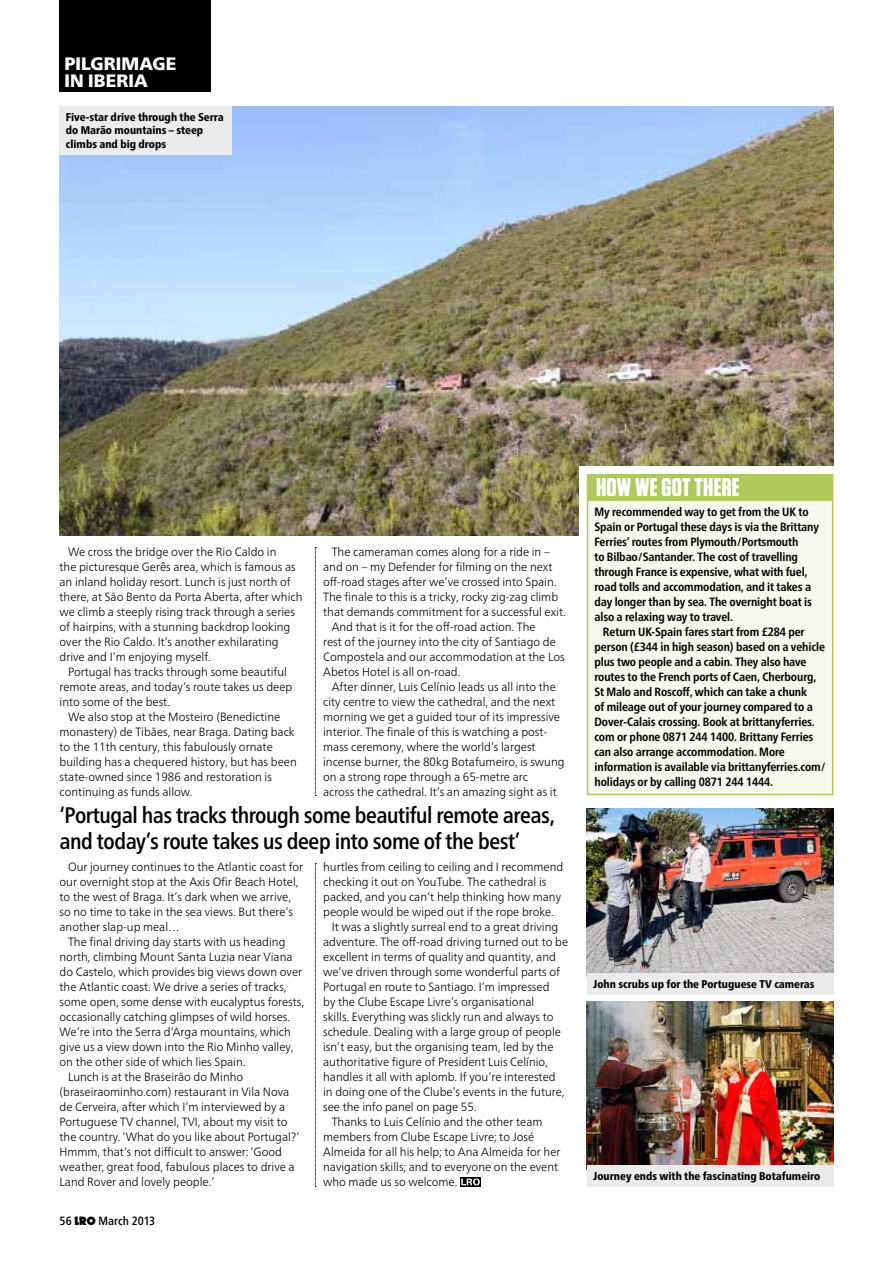
<style>
.page{position:relative;width:893px;height:1263px;background:#fff}
.page>*{position:absolute;margin:0;border:0;box-sizing:border-box;transform-origin:0 0}
.t1{font:700 25.5px "Tungsten";letter-spacing:.01em;color:#fff}
.t2{font:500 condensed 22.5px/25.5px "Frutiger Neue LT Pro";letter-spacing:-.02em;color:#000}
.t3{font:900 18px/16.5px "Frutiger Neue LT Pro";letter-spacing:.005em;color:#fff}
.t4{font:300 12px/15px "Frutiger Neue LT Pro";color:#000;scale:.95 1}
.t5{font:700 condensed 12px/15px "Frutiger Neue LT Pro";letter-spacing:-.01em;color:#000}
.t6{font:500 condensed 12px "Frutiger Neue LT Pro";letter-spacing:.01em;color:#000}
.t7{font:800 condensed 11.25px/13.5px "Frutiger Neue LT Pro";color:#000}
.s1{font-family:"Cg Dynamo";font-weight:400;font-stretch:normal}
</style>
<div class="page">
<div style="left:60px;top:0;width:151px;height:91px;background:#000"></div>
<img style="left:60px;top:106px;width:773px;height:430px">
<svg style="left:460px;top:1177px;width:21px;height:9px"></svg>
<svg style="left:461px;top:1178px;width:19px;height:7px"></svg>
<div style="left:579px;top:466px;width:261px;height:140px;background:#fff"></div>
<svg style="left:315px;top:863px;width:1px;height:324px"></svg>
<svg style="left:315px;top:547px;width:1px;height:249px"></svg>
<img style="left:587px;top:809px;width:246px;height:164px">
<img style="left:587px;top:1001px;width:246px;height:164px">
<div style="left:587px;top:474px;width:246px;height:321px;background:#f7f9ef;border:2px solid #b1c85e"></div>
<div style="left:587px;top:474px;width:246px;height:27px;background:#b1c85e"></div>
<div style="left:587px;top:973px;width:246px;height:22px;background:#ebebeb"></div>
<div style="left:60px;top:106px;width:172px;height:48px;background:#ebebeb"></div>
<div style="left:587px;top:1165px;width:246px;height:21px;background:#ebebeb"></div>
<h3 class="t3" style="left:65px;top:56px;width:113px">PILGRIMAGE<br>IN IBERIA</h3>
<p class="t7" style="left:66px;top:110px;width:159px">Five-star drive through the Serra do Marão mountains – steep climbs and big drops</p>
<p class="t4" style="left:60px;top:545px;width:257px;text-indent:9px">We cross the bridge over the Rio Caldo in<br>the picturesque Gerês area, which is famous as an inland holiday resort. Lunch is just north of there, at São Bento da Porta Aberta, after which we climb a steeply rising track through a series of hairpins, with a stunning backdrop looking over the Rio Caldo. It’s another exhilarating drive and I’m enjoying myself.</p>
<p class="t4" style="left:60px;top:665px;width:247px;text-indent:9px">Portugal has tracks through some beautiful remote areas, and today’s route takes us deep into some of the best.</p>
<p class="t4" style="left:60px;top:710px;width:251px;text-indent:9px">We also stop at the Mosteiro (Benedictine monastery) de Tibães, near Braga. Dating back to the 11th century, this fabulously ornate building has a chequered history, but has been state-owned since 1986 and restoration is continuing as funds allow.</p>
<p class="t4" style="left:332px;top:545px;width:231px">The cameraman comes along for a ride in –</p>
<p class="t4" style="left:323px;top:560px;width:243px">and on – my Defender for filming on the next</p>
<p class="t4" style="left:323px;top:575px;width:247px">off-road stages after we’ve crossed into Spain.</p>
<p class="t4" style="left:323px;top:590px;width:249px">The finale to this is a tricky, rocky zig-zag climb</p>
<p class="t4" style="left:323px;top:605px;width:257px">that demands commitment for a successful exit.</p>
<p class="t4" style="left:332px;top:620px;width:216px">And that is it for the off-road action. The</p>
<p class="t4" style="left:323px;top:635px;width:246px">rest of the journey into the city of Santiago de</p>
<p class="t4" style="left:323px;top:650px;width:256px">Compostela and our accommodation at the Los</p>
<p class="t4" style="left:323px;top:665px;width:146px">Abetos Hotel is all on-road.</p>
<p class="t4" style="left:332px;top:680px;width:237px">After dinner, Luis Celínio leads us all into the</p>
<p class="t4" style="left:323px;top:695px;width:246px">city centre to view the cathedral, and the next</p>
<p class="t4" style="left:323px;top:710px;width:251px">morning we get a guided tour of its impressive</p>
<p class="t4" style="left:323px;top:725px;width:238px">interior. The finale of this is watching a post-</p>
<p class="t4" style="left:323px;top:740px;width:225px">mass ceremony, where the world’s largest</p>
<p class="t4" style="left:323px;top:755px;width:256px">incense burner, the 80kg Botafumeiro, is swung</p>
<p class="t4" style="left:323px;top:770px;width:217px">on a strong rope through a 65-metre arc</p>
<p class="t4" style="left:323px;top:785px;width:248px">across the cathedral. It’s an amazing sight as it</p>
<h2 class="t2" style="left:60px;top:803px;width:497px">‘Portugal has tracks through some beautiful remote areas, and today’s route takes us deep into some of the best’</h2>
<p class="t4" style="left:60px;top:860px;width:258px;text-indent:9px">Our journey continues to the Atlantic coast for our overnight stop at the Axis Ofir Beach Hotel, to the west of Braga. It’s dark when we arrive, so no time to take in the sea views. But there’s another slap-up meal…</p>
<p class="t4" style="left:68px;top:935px;width:230px">The final driving day starts with us heading</p>
<p class="t4" style="left:60px;top:950px;width:247px">north, climbing Mount Santa Luzia near Viana</p>
<p class="t4" style="left:60px;top:965px;width:257px">do Castelo, which provides big views down over</p>
<p class="t4" style="left:60px;top:980px;width:241px">the Atlantic coast. We drive a series of tracks,</p>
<p class="t4" style="left:60px;top:995px;width:259px">some open, some dense with eucalyptus forests,</p>
<p class="t4" style="left:60px;top:1010px;width:244px">occasionally catching glimpses of wild horses.</p>
<p class="t4" style="left:60px;top:1025px;width:245px">We’re into the Serra d’Arga mountains, which</p>
<p class="t4" style="left:60px;top:1040px;width:248px">give us a view down into the Rio Minho valley,</p>
<p class="t4" style="left:60px;top:1055px;width:197px">on the other side of which lies Spain.</p>
<p class="t4" style="left:68px;top:1070px;width:186px">Lunch is at the Braseirão do Minho</p>
<p class="t4" style="left:60px;top:1085px;width:243px">(braseiraominho.com) restaurant in Vila Nova</p>
<p class="t4" style="left:60px;top:1100px;width:239px">de Cerveira, after which I’m interviewed by a</p>
<p class="t4" style="left:60px;top:1115px;width:242px">Portuguese TV channel, TVI, about my visit to</p>
<p class="t4" style="left:60px;top:1130px;width:254px">the country. ‘What do you like about Portugal?’</p>
<p class="t4" style="left:60px;top:1145px;width:236px">Hmmm, that’s not difficult to answer: ‘Good</p>
<p class="t4" style="left:60px;top:1160px;width:249px">weather, great food, fabulous places to drive a</p>
<p class="t4" style="left:60px;top:1175px;width:165px">Land Rover and lovely people.’</p>
<p class="t6" style="left:60px;top:1214px;width:97px">56 <span class="s1">LRO</span> March 2013</p>
<p class="t4" style="left:323px;top:860px;width:254px">hurtles from ceiling to ceiling and I recommend</p>
<p class="t4" style="left:323px;top:875px;width:236px">checking it out on YouTube. The cathedral is</p>
<p class="t4" style="left:323px;top:890px;width:252px">packed, and you can’t help thinking how many</p>
<p class="t4" style="left:323px;top:905px;width:244px">people would be wiped out if the rope broke.</p>
<p class="t4" style="left:332px;top:920px;width:240px">It was a slightly surreal end to a great driving</p>
<p class="t4" style="left:323px;top:935px;width:259px">adventure. The off-road driving turned out to be</p>
<p class="t4" style="left:323px;top:950px;width:246px">excellent in terms of quality and quantity, and</p>
<p class="t4" style="left:323px;top:965px;width:251px">we’ve driven through some wonderful parts of</p>
<p class="t4" style="left:323px;top:980px;width:240px">Portugal en route to Santiago. I’m impressed</p>
<p class="t4" style="left:323px;top:995px;width:224px">by the Clube Escape Livre’s organisational</p>
<p class="t4" style="left:323px;top:1010px;width:244px">skills. Everything was slickly run and always to</p>
<p class="t4" style="left:323px;top:1025px;width:252px">schedule. Dealing with a large group of people</p>
<p class="t4" style="left:323px;top:1040px;width:244px">isn’t easy, but the organising team, led by the</p>
<p class="t4" style="left:323px;top:1055px;width:238px">authoritative figure of President Luis Celínio,</p>
<p class="t4" style="left:323px;top:1070px;width:246px">handles it all with aplomb. If you’re interested</p>
<p class="t4" style="left:323px;top:1085px;width:256px">in doing one of the Clube’s events in the future,</p>
<p class="t4" style="left:323px;top:1100px;width:163px">see the info panel on page 55.</p>
<p class="t4" style="left:332px;top:1115px;width:223px">Thanks to Luis Celínio and the other team</p>
<p class="t4" style="left:323px;top:1130px;width:224px">members from Clube Escape Livre; to José</p>
<p class="t4" style="left:323px;top:1145px;width:251px">Almeida for all his help; to Ana Almeida for her</p>
<p class="t4" style="left:323px;top:1160px;width:249px">navigation skills; and to everyone on the event</p>
<p class="t4" style="left:323px;top:1175px;width:143px">who made us so welcome.</p>
<h1 class="t1" style="left:596px;top:474px;width:145px">HOW WE GOT THERE</h1>
<p class="t5" style="left:594px;top:505px;width:226px">My recommended way to get from the UK to Spain or Portugal these days is via the Brittany Ferries’ routes from Plymouth/Portsmouth<br>to Bilbao/Santander. The cost of travelling through France is expensive, what with fuel, road tolls and accommodation, and it takes a day longer than by sea. The overnight boat is also a relaxing way to travel.</p>
<p class="t5" style="left:594px;top:625px;width:233px;text-indent:9px">Return UK-Spain fares start from £284 per person (£344 in high season) based on a vehicle plus two people and a cabin. They also have routes to the French ports of Caen, Cherbourg, St Malo and Roscoff, which can take a chunk<br>of mileage out of your journey compared to a Dover-Calais crossing. Book at brittanyferries. com or phone 0871 244 1400. Brittany Ferries can also arrange accommodation. More information is available via brittanyferries.com/ holidays or by calling 0871 244 1444.</p>
<p class="t7" style="left:593px;top:977px;width:223px">John scrubs up for the Portuguese TV cameras</p>
<p class="t7" style="left:593px;top:1169px;width:229px">Journey ends with the fascinating Botafumeiro</p>
</div>
